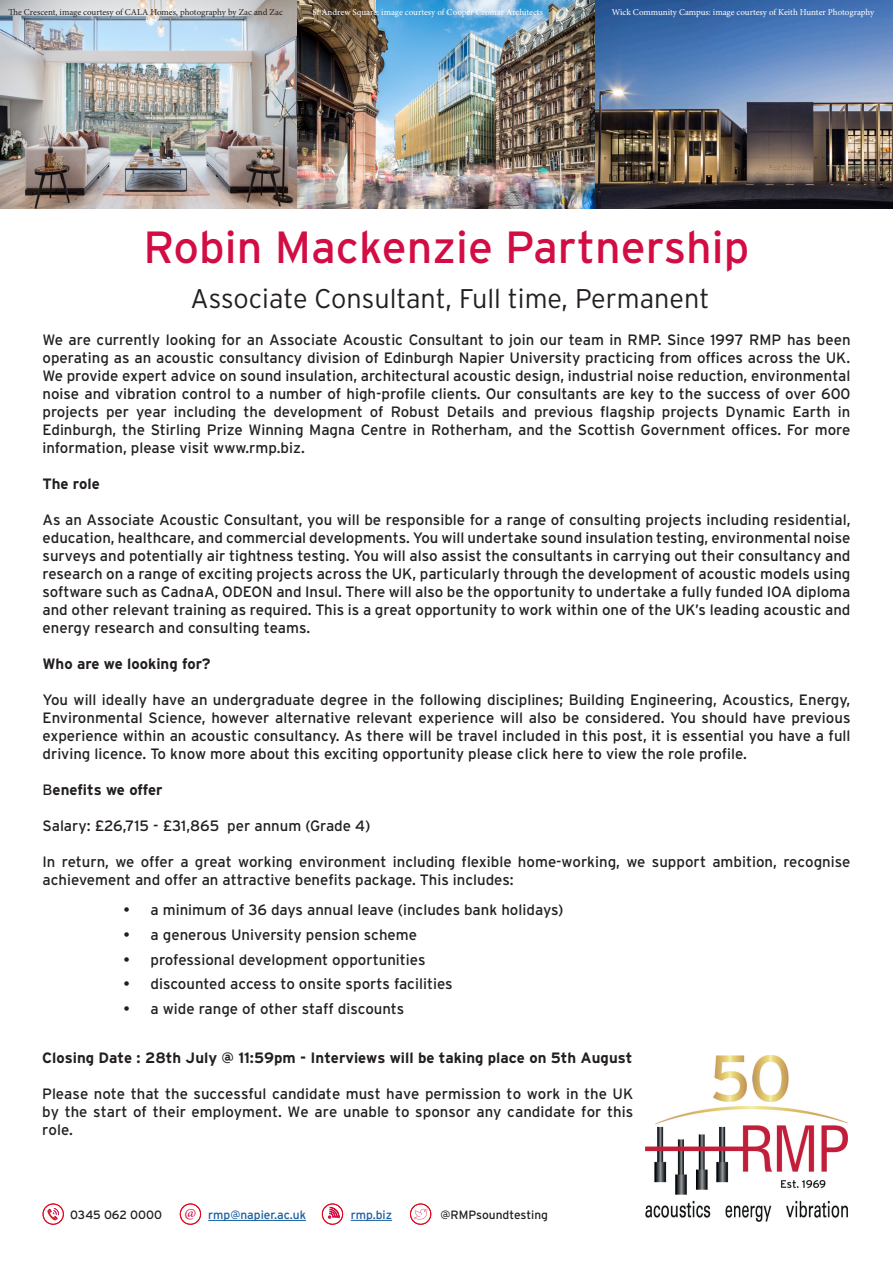
<style>
.page{position:relative;width:893px;height:1263px;background:#fff}
.page>*{position:absolute;margin:0;border:0;box-sizing:border-box;transform-origin:0 0}
.t1{font:45px "Interstate";color:#d20d44}
.t2{font:300 27px "Interstate";color:#231f20}
.t3{font:15.6px "Minion Pro";color:#d20d44}
.Bullet_Text_2{font:15px/18px "Interstate";color:#231f20;text-align:justify}
.Paragraph_Style_1{font:15px "Interstate";color:#231f20}
.Bullet_Text_2-2{font:700 15px "Interstate";color:#231f20}
.t4{font:12px "Interstate";color:#231f20}
.t5{font:12px "Interstate";color:#175d9e}
.t6{font:9px "Minion Pro";letter-spacing:-.005em;color:#fff}
.t7{font:9px "Minion Pro";color:#231f20}
.s1{font-weight:400}
</style>
<div class="page">
<img style="left:0;top:0;width:893px;height:208px">
<img style="left:645px;top:1056px;width:203px;height:166px">
<svg style="left:43px;top:1203px;width:21px;height:22px"></svg>
<svg style="left:410px;top:1203px;width:21px;height:22px"></svg>
<svg style="left:322px;top:1203px;width:21px;height:22px"></svg>
<svg style="left:180px;top:1203px;width:21px;height:22px"></svg>
<hr style="left:208px;top:1220px;width:98px;height:1px;background:#175d9e">
<hr style="left:351px;top:1220px;width:41px;height:1px;background:#175d9e">
<p class="t7" style="left:9px;top:6px;width:276px">The Crescent, image courtesy of CALA Homes, photography by Zac and Zac</p>
<p class="t6" style="left:312px;top:6px;width:232px">St Andrew Square: image courtesy of Cooper Cromar Architects</p>
<p class="t6" style="left:612px;top:6px;width:264px">Wick Community Campus: image courtesy of Keith Hunter Photography</p>
<p class="t1" style="left:144px;top:219px;width:607px">Robin Mackenzie Partnership</p>
<p class="t2" style="left:191px;top:282px;width:520px">Associate Consultant, Full time, Permanent</p>
<p class="Bullet_Text_2" style="left:43px;top:331px;width:809px">We are currently looking for an Associate Acoustic Consultant to join our team in RMP. Since 1997 RMP has been operating as an acoustic consultancy division of Edinburgh Napier University practicing from offices across the UK.<br>We provide expert advice on sound insulation, architectural acoustic design, industrial noise reduction, environmental noise and vibration control to a number of high-profile clients. Our consultants are key to the success of over 600 projects per year including the development of Robust Details and previous flagship projects Dynamic Earth in Edinburgh, the Stirling Prize Winning Magna Centre in Rotherham, and the Scottish Government offices. For more information, please visit www.rmp.biz.</p>
<p class="Bullet_Text_2-2" style="left:43px;top:475px;width:59px">The role</p>
<p class="Bullet_Text_2" style="left:43px;top:511px;width:809px">As an Associate Acoustic Consultant, you will be responsible for a range of consulting projects including residential, education, healthcare, and commercial developments. You will undertake sound insulation testing, environmental noise surveys and potentially air tightness testing. You will also assist the consultants in carrying out their consultancy and research on a range of exciting projects across the UK, particularly through the development of acoustic models using software such as CadnaA, ODEON and Insul. There will also be the opportunity to undertake a fully funded IOA diploma and other relevant training as required. This is a great opportunity to work within one of the UK’s leading acoustic and energy research and consulting teams.</p>
<p class="Bullet_Text_2-2" style="left:43px;top:655px;width:170px">Who are we looking for?</p>
<p class="Bullet_Text_2" style="left:43px;top:691px;width:809px">You will ideally have an undergraduate degree in the following disciplines; Building Engineering, Acoustics, Energy, Environmental Science, however alternative relevant experience will also be considered. You should have previous experience within an acoustic consultancy. As there will be travel included in this post, it is essential you have a full driving licence. To know more about this exciting opportunity please click here to view the role profile.</p>
<p class="Bullet_Text_2-2" style="left:43px;top:781px;width:121px"><span class="s1">B</span>enefits we offer</p>
<p class="Bullet_Text_2" style="left:43px;top:817px;width:329px">Salary: £26,715 - £31,865 per annum (Grade 4)</p>
<p class="Bullet_Text_2" style="left:43px;top:853px;width:809px">In return, we offer a great working environment including flexible home-working, we support ambition, recognise achievement and offer an attractive benefits package. This includes:</p>
<p class="Paragraph_Style_1" style="left:124px;top:901px;width:441px">• a minimum of 36 days annual leave (includes bank holidays)</p>
<p class="Paragraph_Style_1" style="left:124px;top:925px;width:295px">• a generous University pension scheme</p>
<p class="Paragraph_Style_1" style="left:124px;top:950px;width:304px">• professional development opportunities</p>
<p class="Paragraph_Style_1" style="left:124px;top:975px;width:331px">• discounted access to onsite sports facilities</p>
<p class="Paragraph_Style_1" style="left:124px;top:1000px;width:282px">• a wide range of other staff discounts</p>
<p class="Bullet_Text_2-2" style="left:42px;top:1049px;width:592px">Closing Date : 28th July @ 11:59pm - Interviews will be taking place on 5th August</p>
<p class="Bullet_Text_2" style="left:42px;top:1085px;width:593px">Please note that the successful candidate must have permission to work in the UK by the start of their employment. We are unable to sponsor any candidate for this role.</p>
<p class="t4" style="left:70px;top:1207px;width:93px">0345 062 0000</p>
<p class="t3" style="left:184px;top:1203px;width:13px">@</p>
<p class="t5" style="left:208px;top:1207px;width:99px">rmp@napier.ac.uk</p>
<p class="t5" style="left:351px;top:1207px;width:43px">rmp.biz</p>
<p class="t4" style="left:440px;top:1207px;width:109px">@RMPsoundtesting</p>
</div>
